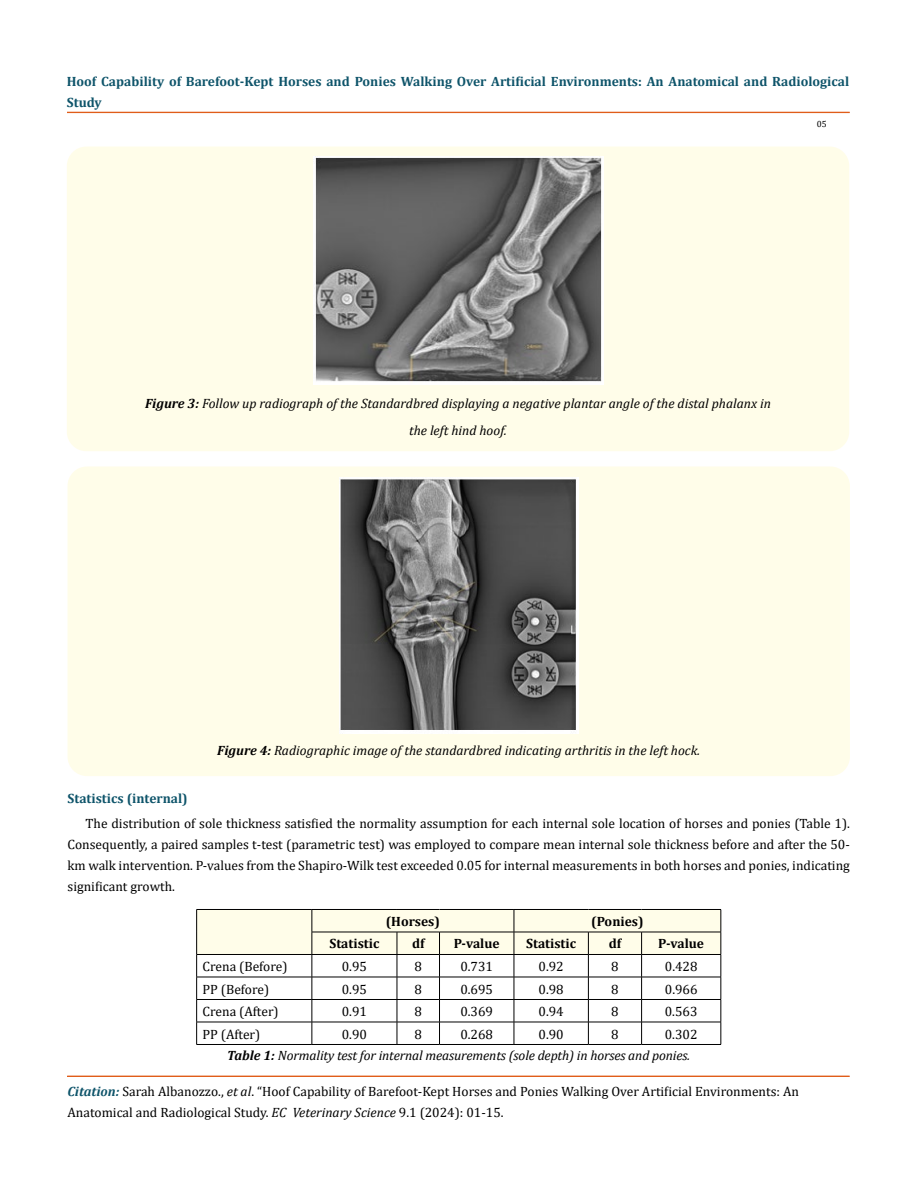
<style>
.page{position:relative;width:917px;height:1188px;background:#fff}
.page>*{position:absolute;margin:0;border:0;box-sizing:border-box;transform-origin:0 0}
.t1{font:13.5px/21px "Cambria";color:#000}
.t2{font:italic 13.5px/27px "Cambria";color:#000;text-align:center}
.t3{font:700 13.5px/21px "Cambria";color:#0e546a}
.t4{font:700 13.5px "Cambria";color:#000}
.t5{font:9px "Cambria";color:#000}
.s1{font-weight:700}
.s2{font-style:normal}
.s3{font-weight:700;font-style:italic;color:#0e546a}
.s4{font-style:italic}
</style>
<div class="page">
<div style="left:67px;top:112px;width:782px;height:1px;border:1px solid #e05d1a"></div>
<div style="left:67px;top:1076px;width:782px;height:1px;border:1px solid #e05d1a"></div>
<div style="left:67px;top:147px;width:782px;height:304px;background:#fffde9;border-radius:19px"></div>
<img style="left:314px;top:157px;width:289px;height:228px">
<div style="left:67px;top:466px;width:782px;height:310px;background:#fffde9;border-radius:19px"></div>
<img style="left:339px;top:477px;width:239px;height:256px">
<svg style="left:196px;top:909px;width:525px;height:135px"></svg>
<hr style="left:196px;top:1044px;width:116px;height:1px;background:#000">
<hr style="left:312px;top:1044px;width:85px;height:1px;background:#000">
<hr style="left:397px;top:1044px;width:42px;height:1px;background:#000">
<hr style="left:439px;top:1044px;width:75px;height:1px;background:#000">
<hr style="left:514px;top:1044px;width:74px;height:1px;background:#000">
<hr style="left:588px;top:1044px;width:53px;height:1px;background:#000">
<hr style="left:641px;top:1044px;width:80px;height:1px;background:#000">
<p class="t3" style="left:67px;top:71px;width:783px">Hoof Capability of Barefoot-Kept Horses and Ponies Walking Over Artificial Environments: An Anatomical and Radiological<br>Study</p>
<p class="t5" style="left:816px;top:118px;width:11px">05</p>
<p class="t2" style="left:145px;top:389px;width:627px"><span class="s1">Figure 3:</span> Follow up radiograph of the Standardbred displaying a negative plantar angle of the distal phalanx in the left hind hoof.</p>
<p class="t2" style="left:217px;top:736px;width:484px"><span class="s1">Figure 4:</span> Radiographic image of the standardbred indicating arthritis in the left hock.</p>
<p class="t3" style="left:68px;top:787px;width:122px">Statistics (internal)</p>
<p class="t1" style="left:68px;top:813px;width:783px;text-align:justify;text-indent:18px">The distribution of sole thickness satisfied the normality assumption for each internal sole location of horses and ponies (Table 1).<br>Consequently, a paired samples t-test (parametric test) was employed to compare mean internal sole thickness before and after the 50- km walk intervention. P-values from the Shapiro-Wilk test exceeded 0.05 for internal measurements in both horses and ponies, indicating significant growth.</p>
<p class="t4" style="left:386px;top:912px;width:56px">(Horses)</p>
<p class="t4" style="left:591px;top:912px;width:54px">(Ponies)</p>
<p class="t4" style="left:329px;top:934px;width:51px">Statistic</p>
<p class="t4" style="left:412px;top:934px;width:14px">df</p>
<p class="t4" style="left:454px;top:934px;width:47px">P-value</p>
<p class="t4" style="left:526px;top:934px;width:51px">Statistic</p>
<p class="t4" style="left:608px;top:934px;width:14px">df</p>
<p class="t4" style="left:658px;top:934px;width:47px">P-value</p>
<p class="t1" style="left:203px;top:956px;width:86px">Crena (Before)</p>
<p class="t1" style="left:342px;top:956px;width:27px">0.95</p>
<p class="t1" style="left:414px;top:956px;width:9px">8</p>
<p class="t1" style="left:460px;top:956px;width:34px">0.731</p>
<p class="t1" style="left:538px;top:956px;width:27px">0.92</p>
<p class="t1" style="left:611px;top:956px;width:9px">8</p>
<p class="t1" style="left:665px;top:956px;width:34px">0.428</p>
<p class="t1" style="left:203px;top:978px;width:68px">PP (Before)</p>
<p class="t1" style="left:342px;top:978px;width:27px">0.95</p>
<p class="t1" style="left:414px;top:978px;width:9px">8</p>
<p class="t1" style="left:460px;top:978px;width:34px">0.695</p>
<p class="t1" style="left:538px;top:978px;width:27px">0.98</p>
<p class="t1" style="left:611px;top:978px;width:9px">8</p>
<p class="t1" style="left:664px;top:978px;width:34px">0.966</p>
<p class="t1" style="left:203px;top:1001px;width:78px">Crena (After)</p>
<p class="t1" style="left:342px;top:1001px;width:27px">0.91</p>
<p class="t1" style="left:414px;top:1001px;width:9px">8</p>
<p class="t1" style="left:460px;top:1001px;width:34px">0.369</p>
<p class="t1" style="left:538px;top:1001px;width:27px">0.94</p>
<p class="t1" style="left:611px;top:1001px;width:9px">8</p>
<p class="t1" style="left:664px;top:1001px;width:34px">0.563</p>
<p class="t1" style="left:202px;top:1023px;width:59px">PP (After)</p>
<p class="t1" style="left:342px;top:1023px;width:27px">0.90</p>
<p class="t1" style="left:414px;top:1023px;width:9px">8</p>
<p class="t1" style="left:460px;top:1023px;width:34px">0.268</p>
<p class="t1" style="left:538px;top:1023px;width:27px">0.90</p>
<p class="t1" style="left:611px;top:1023px;width:9px">8</p>
<p class="t2" style="left:227px;top:1023px;width:472px;line-height:21.1px;text-align:left;text-indent:437px"><span class="s2">0.302<br></span><span class="s1">Table 1:</span> Normality test for internal measurements (sole depth) in horses and ponies.</p>
<p class="t1" style="left:67px;top:1081px;width:733px"><span class="s3">Citation:</span> Sarah Albanozzo., <span class="s4">et al</span>. “Hoof Capability of Barefoot-Kept Horses and Ponies Walking Over Artificial Environments: An<br>Anatomical and Radiological Study. <span class="s4">EC Veterinary Science</span> 9.1 (2024): 01-15.</p>
</div>
